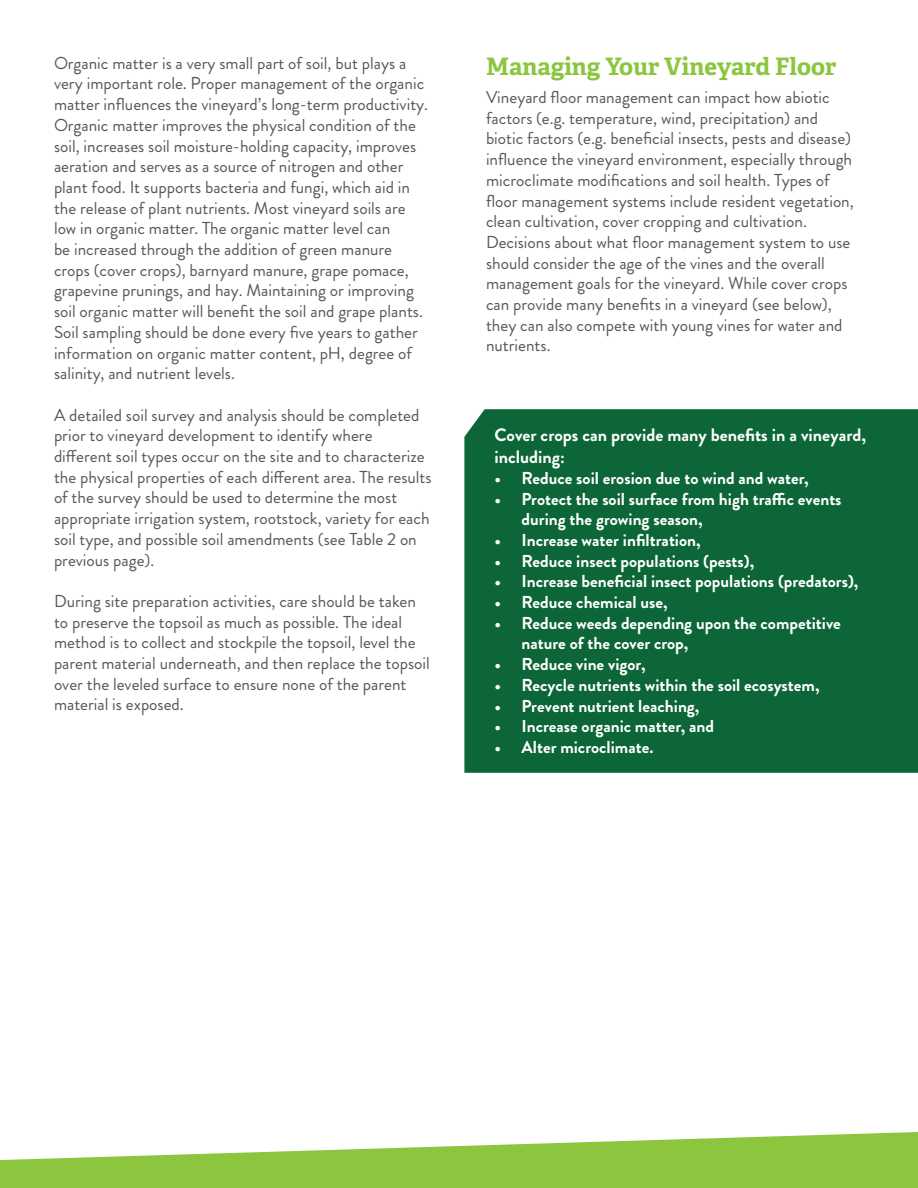
<style>
.page{position:relative;width:918px;height:1188px;background:#fff}
.page>*{position:absolute;margin:0;border:0;box-sizing:border-box;transform-origin:0 0}
.sub_heading{font:700 24px "Adelle Basic";color:#8bc63e}
.quote{font:700 18px/22.5px "Brandon Grotesque";color:#fff}
.body{font:17.25px/20.7px "Brandon Grotesque";color:#545759}
.bullets{font:700 17.25px/20.7px "Brandon Grotesque";color:#fff}
</style>
<div class="page">
<div style="left:464px;top:409px;width:454px;height:364px;background:#0c6638"></div>
<svg style="left:0;top:1132px;width:918px;height:56px;fill:#8bc63e"></svg>
<p class="body" style="left:54px;top:53px;width:375px">Organic matter is a very small part of soil, but plays a very important role. Proper management of the organic matter influences the vineyard’s long-term productivity.<br>Organic matter improves the physical condition of the soil, increases soil moisture-holding capacity, improves aeration and serves as a source of nitrogen and other plant food. It supports bacteria and fungi, which aid in the release of plant nutrients. Most vineyard soils are low in organic matter. The organic matter level can<br>be increased through the addition of green manure crops (cover crops), barnyard manure, grape pomace, grapevine prunings, and hay. Maintaining or improving soil organic matter will benefit the soil and grape plants.<br>Soil sampling should be done every five years to gather information on organic matter content, pH, degree of salinity, and nutrient levels.</p>
<p class="body" style="left:54px;top:405px;width:379px">A detailed soil survey and analysis should be completed prior to vineyard development to identify where different soil types occur on the site and to characterize the physical properties of each different area. The results of the survey should be used to determine the most appropriate irrigation system, rootstock, variety for each soil type, and possible soil amendments (see Table 2 on previous page).</p>
<p class="body" style="left:54px;top:591px;width:377px">During site preparation activities, care should be taken to preserve the topsoil as much as possible. The ideal method is to collect and stockpile the topsoil, level the parent material underneath, and then replace the topsoil over the leveled surface to ensure none of the parent material is exposed.</p>
<p class="sub_heading" style="left:486px;top:51px;width:352px">Managing Your Vineyard Floor</p>
<p class="body" style="left:486px;top:87px;width:369px">Vineyard floor management can impact how abiotic factors (e.g. temperature, wind, precipitation) and biotic factors (e.g. beneficial insects, pests and disease) influence the vineyard environment, especially through microclimate modifications and soil health. Types of floor management systems include resident vegetation, clean cultivation, cover cropping and cultivation.<br>Decisions about what floor management system to use should consider the age of the vines and the overall management goals for the vineyard. While cover crops can provide many benefits in a vineyard (see below), they can also compete with young vines for water and nutrients.</p>
<p class="quote" style="left:495px;top:423px;width:373px">Cover crops can provide many benefits in a vineyard, including:</p>
<p class="bullets" style="left:495px;top:468px;width:316px">• Reduce soil erosion due to wind and water,</p>
<p class="bullets" style="left:522px;top:489px;width:322px;text-indent:-27px">• Protect the soil surface from high traffic events during the growing season,</p>
<p class="bullets" style="left:495px;top:530px;width:208px">• Increase water infiltration,</p>
<p class="bullets" style="left:495px;top:551px;width:261px">• Reduce insect populations (pests),</p>
<p class="bullets" style="left:495px;top:571px;width:365px">• Increase beneficial insect populations (predators),</p>
<p class="bullets" style="left:495px;top:592px;width:175px">• Reduce chemical use,</p>
<p class="bullets" style="left:522px;top:613px;width:321px;text-indent:-27px">• Reduce weeds depending upon the competitive nature of the cover crop,</p>
<p class="bullets" style="left:495px;top:654px;width:152px">• Reduce vine vigor,</p>
<p class="bullets" style="left:495px;top:675px;width:326px">• Recycle nutrients within the soil ecosystem,</p>
<p class="bullets" style="left:495px;top:696px;width:206px">• Prevent nutrient leaching,</p>
<p class="bullets" style="left:495px;top:716px;width:221px">• Increase organic matter, and</p>
<p class="bullets" style="left:495px;top:737px;width:160px">• Alter microclimate.</p>
</div>
